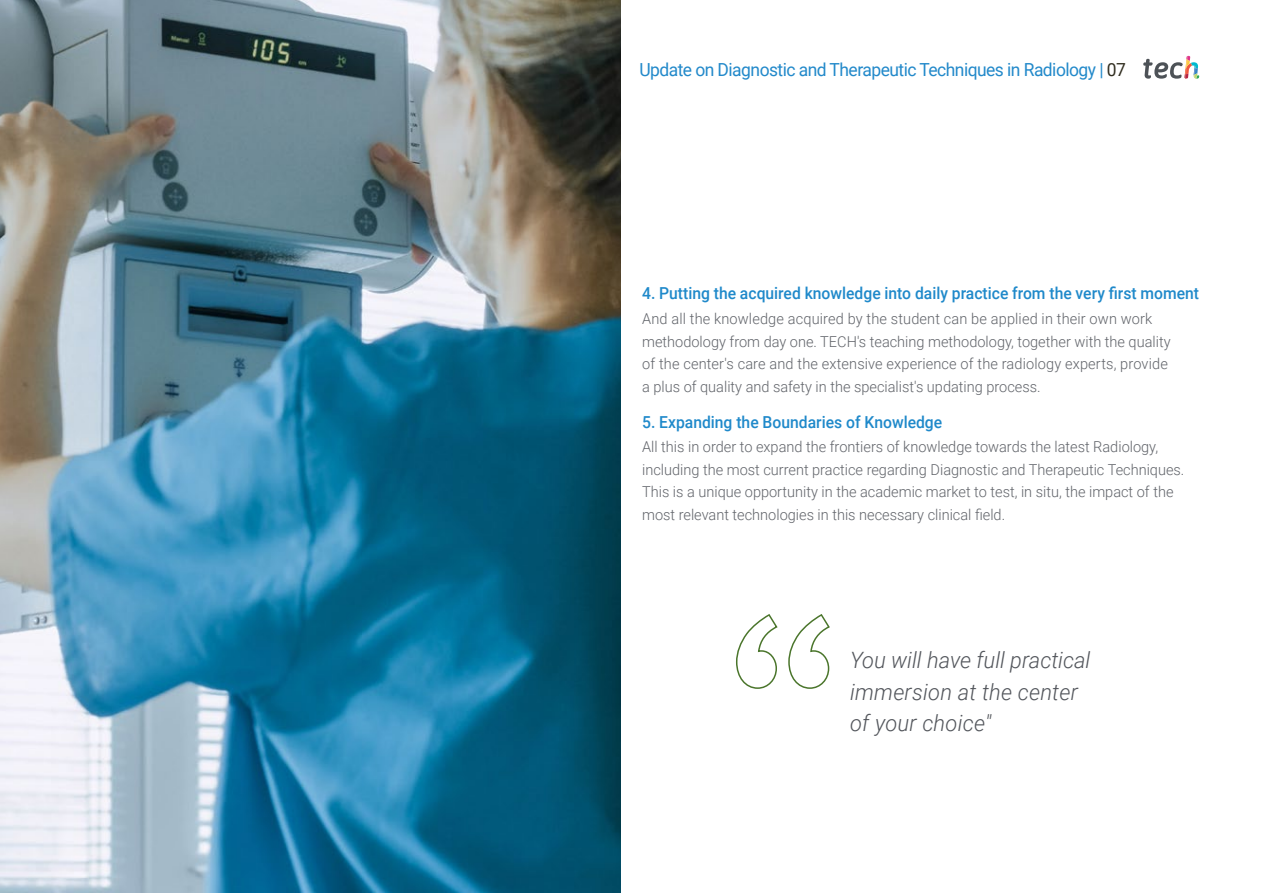
<style>
.page{position:relative;width:1263px;height:893px;background:#fff}
.page>*{position:absolute;margin:0;border:0;box-sizing:border-box;transform-origin:0 0}
.t1{font:italic 300 22.5px/31.5px "Roboto";letter-spacing:.01em;color:#52555b}
.t2{font:18px "Roboto";letter-spacing:-.03em;color:#2289ca}
.t3{font:500 16.5px "Roboto";color:#1f89ca;scale:.95 1}
.t4{font:300 15px/22.5px "Roboto";color:#61646a}
.s1{color:#312e20}
</style>
<div class="page">
<svg style="left:736px;top:614px;width:94px;height:75px"></svg>
<img style="left:0;top:0;width:621px;height:893px">
<svg style="left:1143px;top:56px;width:56px;height:23px"></svg>
<p class="t2" style="left:639px;top:57px;width:488px">Update on Diagnostic and Therapeutic Techniques in Radiology | <span class="s1">07</span></p>
<p class="t3" style="left:642px;top:282px;width:588px">4. Putting the acquired knowledge into daily practice from the very first moment</p>
<p class="t4" style="left:642px;top:307px;width:530px">And all the knowledge acquired by the student can be applied in their own work methodology from day one. TECH's teaching methodology, together with the quality of the center's care and the extensive experience of the radiology experts, provide a plus of quality and safety in the specialist's updating process.</p>
<p class="t3" style="left:642px;top:410px;width:317px">5. Expanding the Boundaries of Knowledge</p>
<p class="t4" style="left:642px;top:435px;width:544px">All this in order to expand the frontiers of knowledge towards the latest Radiology, including the most current practice regarding Diagnostic and Therapeutic Techniques.<br>This is a unique opportunity in the academic market to test, in situ, the impact of the most relevant technologies in this necessary clinical field.</p>
<h1 class="t1" style="left:850px;top:644px;width:242px">You will have full practical immersion at the center of your choice"</h1>
</div>
